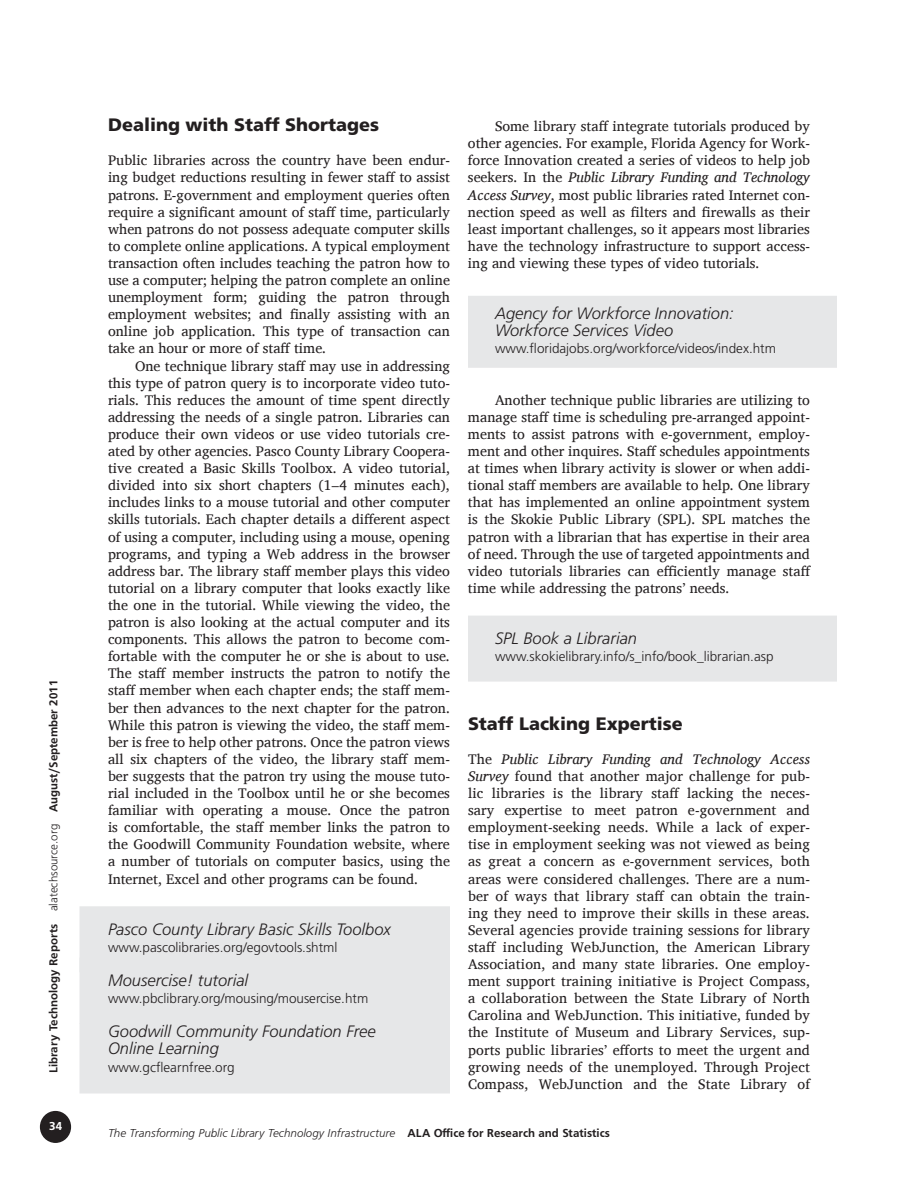
<style>
.page{position:relative;width:918px;height:1188px;background:#fff}
.page>*{position:absolute;margin:0;border:0;box-sizing:border-box;transform-origin:0 0}
.t1{font:900 18px "Frutiger";color:#231f20}
.t2{font:italic 300 16.5px/17.1px "Frutiger";color:#231f20}
.t3{font:14.25px/17.1px "Charis SIL";color:#231f20;text-align:justify}
.t4{font:300 13.5px "Frutiger";color:#231f20}
.t5{font:12px "Frugal Sans Light Italic DTC";color:#231f20}
.t6{font:12px "Frugal Sans Bold DTC";color:#231f20}
.t7{font:12px "Frugal Sans Bold DTC";color:#fff}
.s1{font-family:"Frugal Sans Light DTC"}
.s2{font-style:italic}
.s3{font-family:"Frugal Sans Bold DTC"}
</style>
<div class="page">
<div style="left:41px;top:1112px;width:29px;height:30px;background:#231f20;border-radius:50%"></div>
<div style="left:40px;top:1111px;width:31px;height:32px;border:2px solid #231f20;border-radius:50%"></div>
<div style="left:468px;top:296px;width:369px;height:72px;background:#e6e7e8"></div>
<div style="left:468px;top:616px;width:369px;height:66px;background:#e6e7e8"></div>
<div style="left:80px;top:906px;width:370px;height:66px;background:#e6e7e8"></div>
<div style="left:80px;top:958px;width:370px;height:66px;background:#e6e7e8"></div>
<div style="left:80px;top:1023px;width:370px;height:71px;background:#e6e7e8"></div>
<p class="t6" style="left:47px;top:1073px;width:395px;rotate:-90deg">Library Technology Reports <span class="s1">alatechsource.org</span> August/September 2011</p>
<p class="t7" style="left:49px;top:1119px;width:14px">34</p>
<p class="t1" style="left:108px;top:114px;width:273px">Dealing with Staff Shortages</p>
<p class="t3" style="left:108px;top:152px;width:344px">Public libraries across the country have been endur&shy;ing budget reductions resulting in fewer staff to assist patrons. E-government and employment queries often require a significant amount of staff time, particularly when patrons do not possess adequate computer skills to complete online applications. A typical employment transaction often includes teaching the patron how to use a computer; helping the patron complete an online unemployment form; guiding the patron through employment websites; and finally assisting with an online job application. This type of transaction can take an hour or more of staff time.</p>
<p class="t3" style="left:108px;top:357px;width:344px;text-indent:27px">One technique library staff may use in addressing this type of patron query is to incorporate video tuto&shy;rials. This reduces the amount of time spent directly addressing the needs of a single patron. Libraries can produce their own videos or use video tutorials cre&shy;ated by other agencies. Pasco County Library Coopera&shy;tive created a Basic Skills Toolbox. A video tutorial, divided into six short chapters (1–4 minutes each), includes links to a mouse tutorial and other computer skills tutorials. Each chapter details a different aspect of using a computer, including using a mouse, opening programs, and typing a Web address in the browser address bar. The library staff member plays this video tutorial on a library computer that looks exactly like the one in the tutorial. While viewing the video, the patron is also looking at the actual computer and its components. This allows the patron to become com&shy;fortable with the computer he or she is about to use.<br>The staff member instructs the patron to notify the staff member when each chapter ends; the staff mem&shy;ber then advances to the next chapter for the patron.<br>While this patron is viewing the video, the staff mem&shy;ber is free to help other patrons. Once the patron views all six chapters of the video, the library staff mem&shy;ber suggests that the patron try using the mouse tuto&shy;rial included in the Toolbox until he or she becomes familiar with operating a mouse. Once the patron is comfortable, the staff member links the patron to the Goodwill Community Foundation website, where a number of tutorials on computer basics, using the Internet, Excel and other programs can be found.</p>
<p class="t2" style="left:108px;top:921px;width:284px">Pasco County Library Basic Skills Toolbox</p>
<p class="t4" style="left:108px;top:940px;width:231px">www.pascolibraries.org/egovtools.shtml</p>
<p class="t2" style="left:108px;top:972px;width:142px">Mousercise! tutorial</p>
<p class="t4" style="left:108px;top:991px;width:262px">www.pbclibrary.org/mousing/mousercise.htm</p>
<p class="t2" style="left:108px;top:1023px;width:269px">Goodwill Community Foundation Free<br>Online Learning</p>
<p class="t4" style="left:108px;top:1059px;width:128px">www.gcflearnfree.org</p>
<p class="t3" style="left:468px;top:118px;width:344px;text-indent:27px">Some library staff integrate tutorials produced by other agencies. For example, Florida Agency for Work&shy;force Innovation created a series of videos to help job seekers. In the <span class="s2">Public Library Funding and Technology Access Survey</span>, most public libraries rated Internet con&shy;nection speed as well as filters and firewalls as their least important challenges, so it appears most libraries have the technology infrastructure to support access&shy;ing and viewing these types of video tutorials.</p>
<p class="t2" style="left:495px;top:305px;width:240px">Agency for Workforce Innovation:<br>Workforce Services Video</p>
<p class="t4" style="left:495px;top:341px;width:283px">www.floridajobs.org/workforce/videos/index.htm</p>
<p class="t3" style="left:468px;top:391px;width:344px;text-indent:27px">Another technique public libraries are utilizing to manage staff time is scheduling pre-arranged appoint&shy;ments to assist patrons with e-government, employ&shy;ment and other inquires. Staff schedules appointments at times when library activity is slower or when addi&shy;tional staff members are available to help. One library that has implemented an online appointment system is the Skokie Public Library (SPL). SPL matches the patron with a librarian that has expertise in their area of need. Through the use of targeted appointments and video tutorials libraries can efficiently manage staff time while addressing the patrons’ needs.</p>
<p class="t2" style="left:495px;top:630px;width:144px">SPL Book a Librarian</p>
<p class="t4" style="left:495px;top:649px;width:280px">www.skokielibrary.info/s_info/book_librarian.asp</p>
<p class="t1" style="left:468px;top:712px;width:216px">Staff Lacking Expertise</p>
<p class="t3" style="left:468px;top:750px;width:344px">The <span class="s2">Public Library Funding and Technology Access Survey</span> found that another major challenge for pub&shy;lic libraries is the library staff lacking the neces&shy;sary expertise to meet patron e-government and employment-seeking needs. While a lack of exper&shy;tise in employment seeking was not viewed as being as great a concern as e-government services, both areas were considered challenges. There are a num&shy;ber of ways that library staff can obtain the train&shy;ing they need to improve their skills in these areas.<br>Several agencies provide training sessions for library staff including WebJunction, the American Library Association, and many state libraries. One employ&shy;ment support training initiative is Project Compass, a collaboration between the State Library of North Carolina and WebJunction. This initiative, funded by the Institute of Museum and Library Services, sup&shy;ports public libraries’ efforts to meet the urgent and growing needs of the unemployed. Through Project Compass, WebJunction and the State Library of</p>
<p class="t5" style="left:108px;top:1126px;width:504px">The Transforming Public Library Technology Infrastructure <span class="s3">ALA Office for Research and Statistics</span></p>
</div>
